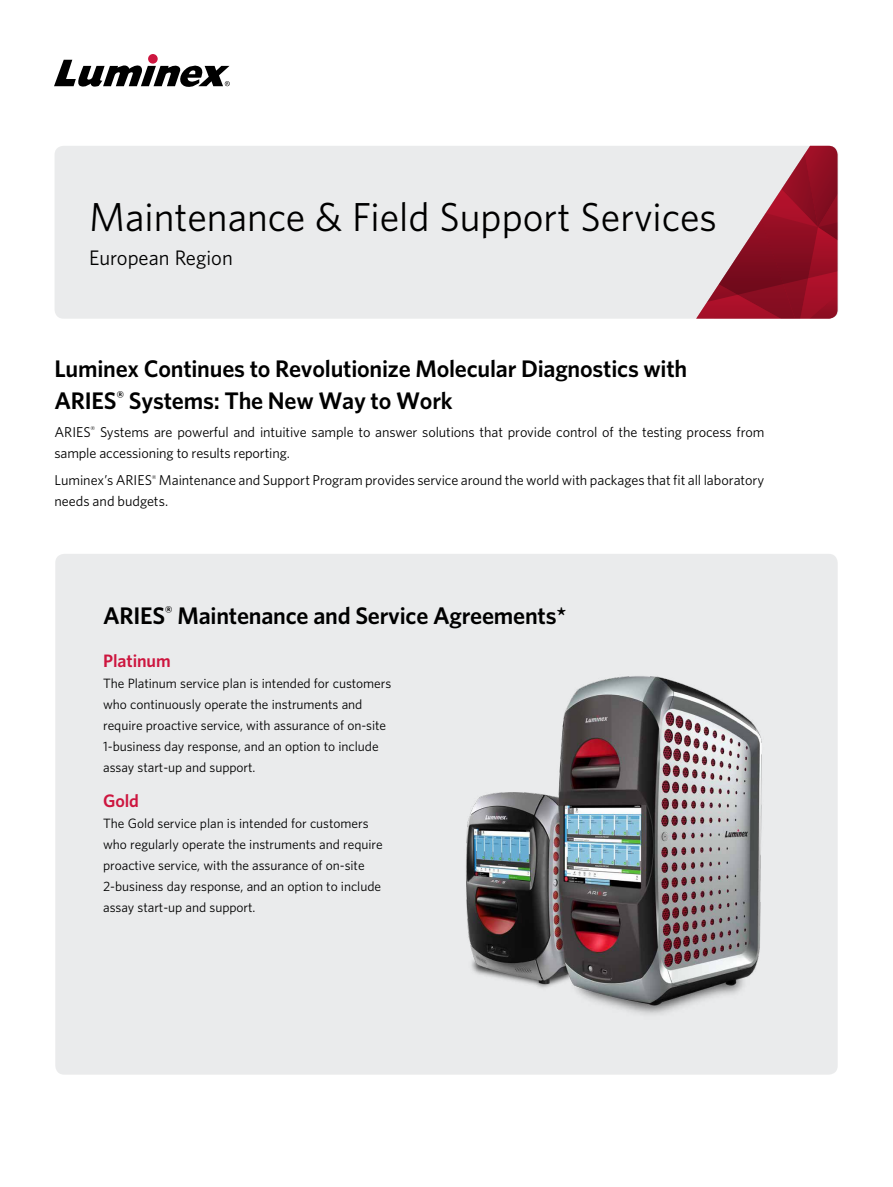
<style>
.page{position:relative;width:893px;height:1187px;background:#fff}
.page>*{position:absolute;margin:0;border:0;box-sizing:border-box;transform-origin:0 0}
.t1{font:40.5px "Whitney";color:#000}
.t2{font:600 24px/31.5px "Whitney";letter-spacing:-.01em;color:#000}
.t3{font:21px "Whitney";color:#000}
.t4{font:600 18px "Whitney";letter-spacing:-.005em;color:#cd163f}
.t5{font:14.25px/21px "Whitney";letter-spacing:-.01em;color:#000}
.t6{font:13.5px/21px "Whitney";letter-spacing:-.005em;color:#000}
</style>
<div class="page">
<div style="left:55px;top:146px;width:783px;height:173px;background:#eaebec;border-radius:9px"></div>
<svg style="left:696px;top:146px;width:141px;height:172px"></svg>
<div style="left:55px;top:553px;width:783px;height:521px;background:#eaebec;border-radius:9px"></div>
<div style="left:148px;top:54px;width:10px;height:10px;background:#cd163f;border-radius:50%"></div>
<svg style="left:54px;top:60px;width:176px;height:27px"></svg>
<img style="left:466px;top:676px;width:296px;height:339px">
<h1 class="t1" style="left:89px;top:190px;width:629px">Maintenance &amp; Field Support Services</h1>
<h3 class="t3" style="left:89px;top:243px;width:145px">European Region</h3>
<h2 class="t2" style="left:54px;top:353px;width:634px">Luminex Continues to Revolutionize Molecular Diagnostics with<br>ARIES<sup>®</sup> Systems: The New Way to Work</h2>
<p class="t5" style="left:54px;top:421px;width:711px">ARIES<sup>®</sup> Systems are powerful and intuitive sample to answer solutions that provide control of the testing process from sample accessioning to results reporting.</p>
<p class="t5" style="left:54px;top:469px;width:711px">Luminex’s ARIES<sup>®</sup> Maintenance and Support Program provides service around the world with packages that fit all laboratory needs and budgets.</p>
<h2 class="t2" style="left:103px;top:599px;width:465px">ARIES<sup>®</sup> Maintenance and Service Agreements*</h2>
<h3 class="t4" style="left:103px;top:648px;width:69px">Platinum</h3>
<p class="t6" style="left:103px;top:672px;width:290px">The Platinum service plan is intended for customers who continuously operate the instruments and require proactive service, with assurance of on-site 1-business day response, and an option to include assay start-up and support.</p>
<h3 class="t4" style="left:103px;top:788px;width:37px">Gold</h3>
<p class="t6" style="left:103px;top:812px;width:281px">The Gold service plan is intended for customers who regularly operate the instruments and require proactive service, with the assurance of on-site 2-business day response, and an option to include assay start-up and support.</p>
</div>
